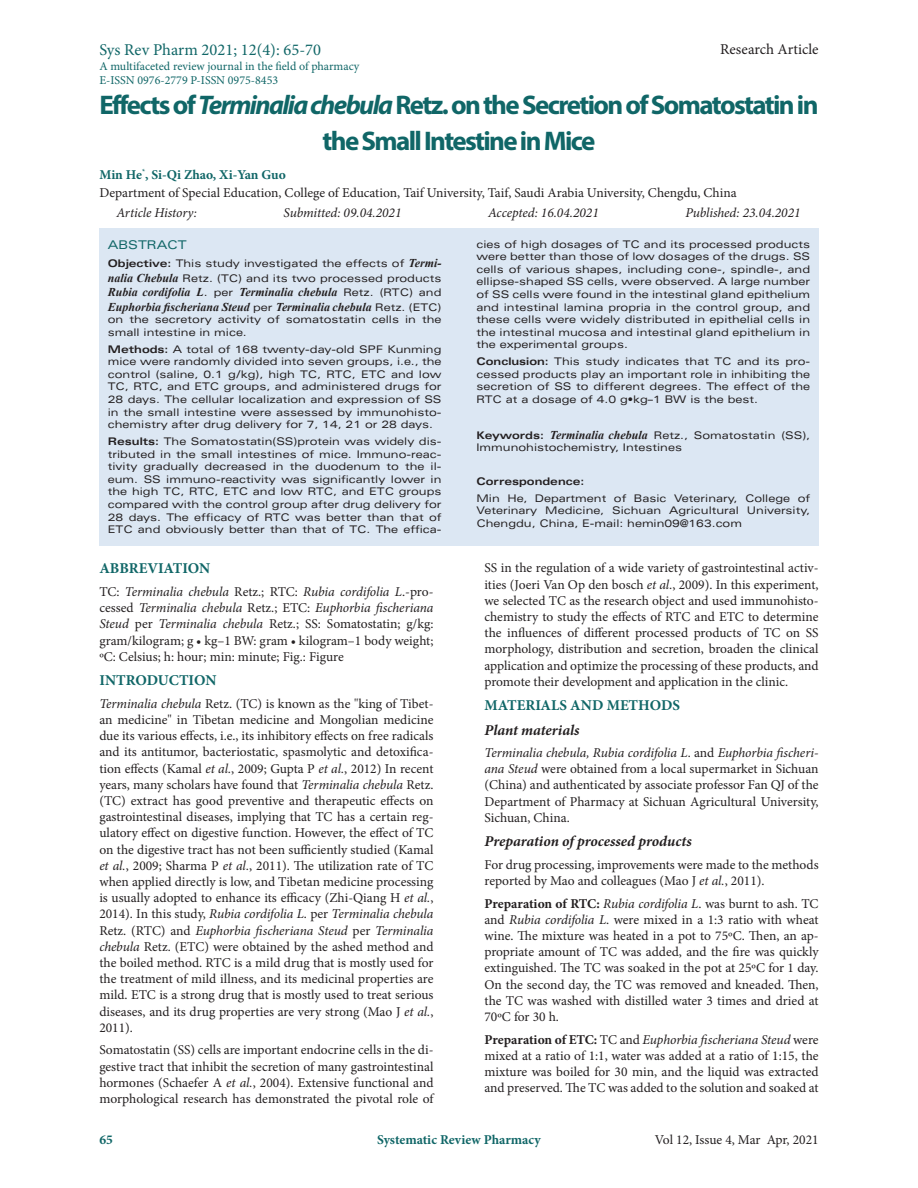
<style>
.page{position:relative;width:918px;height:1188px;background:#fff}
.page>*{position:absolute;margin:0;border:0;box-sizing:border-box;transform-origin:0 0}
.t1{font:700 27px/35.4px "Myriad Pro";letter-spacing:-.06em;color:#106667;text-align:center}
.t2{font:16.5px "Minion Pro";color:#106667}
.t3{font:italic 700 15px "Minion Pro";color:#231f20}
.t4{font:700 15px "Minion Pro";color:#106667}
.t5{font:15px "Minion Pro";color:#231f20}
.t6{font:13.5px/16.2px "Minion Pro";color:#231f20;text-align:justify}
.t7{font:italic 13.5px "Minion Pro";letter-spacing:-.005em;color:#231f20}
.t8{font:700 13.5px "Minion Pro";color:#106667}
.t9{font:italic 700 12px/14.4px "Times New Roman";color:#231f20}
.t10{font:12px/14.4px "Minion Pro";color:#106667}
.t11{font:expanded 12px "Univers LT Std";color:#106667}
.t12{font:expanded 10.5px/12.6px "Univers LT Std";color:#231f20;text-align:justify}
.t13{font:700 expanded 10.5px "Univers LT Std";color:#231f20}
.s1{font-style:italic}
.s2{font-weight:700}
.s3{font-family:"Times New Roman";font-weight:700;font-style:italic;font-stretch:normal;font-size:12px}
.s4{font-family:"Univers LT Std";font-weight:400;font-style:normal;font-stretch:expanded;font-size:10.5px}
</style>
<div class="page">
<div style="left:99px;top:228px;width:720px;height:318px;background:#dce7f3"></div>
<p class="t2" style="left:99px;top:39px;width:223px">Sys Rev Pharm 2021; 12(4): 65-70</p>
<p class="t10" style="left:99px;top:59px;width:262px">A multifaceted review journal in the field of pharmacy<br>E-ISSN 0976-2779 P-ISSN 0975-8453</p>
<p class="t5" style="left:720px;top:39px;width:100px">Research Article</p>
<p class="t1" style="left:99px;top:87px;width:721px">Effects of <span class="s1">Terminalia chebula</span> Retz. on the Secretion of Somatostatin in the Small Intestine in Mice</p>
<p class="t8" style="left:99px;top:165px;width:188px">Min He<sup>*</sup>, Si-Qi Zhao, Xi-Yan Guo</p>
<p class="t6" style="left:99px;top:185px;width:639px">Department of Special Education, College of Education, Taif University, Taif, Saudi Arabia University, Chengdu, China</p>
<p class="t7" style="left:116px;top:204px;width:82px">Article History:</p>
<p class="t7" style="left:284px;top:204px;width:119px">Submitted: 09.04.2021</p>
<p class="t7" style="left:488px;top:204px;width:112px">Accepted: 16.04.2021</p>
<p class="t7" style="left:685px;top:204px;width:117px">Published: 23.04.2021</p>
<p class="t11" style="left:108px;top:237px;width:80px">ABSTRACT</p>
<p class="t12" style="left:108px;top:256px;width:335px;line-height:14.4px"><span class="s2">Objective:</span> This study investigated the effects of <span class="s3">Termi&shy;nalia Chebula</span> Retz. (TC) and its two processed products</p>
<p class="t9" style="left:108px;top:285px;width:335px">Rubia cordifolia L<span class="s4">. per</span> Terminalia chebula <span class="s4">Retz. (RTC) and<br></span>Euphorbia fischeriana Steud <span class="s4">per</span> Terminalia chebula <span class="s4">Retz. (ETC)</span></p>
<p class="t12" style="left:108px;top:313px;width:335px">on the secretory activity of somatostatin cells in the small intestine in mice.</p>
<p class="t12" style="left:108px;top:342px;width:335px"><span class="s2">Methods:</span> A total of 168 twenty-day-old SPF Kunming mice were randomly divided into seven groups, i.e., the control (saline, 0.1 g/kg), high TC, RTC, ETC and low TC, RTC, and ETC groups, and administered drugs for 28 days. The cellular localization and expression of SS in the small intestine were assessed by immunohisto&shy;chemistry after drug delivery for 7, 14, 21 or 28 days.</p>
<p class="t12" style="left:108px;top:435px;width:335px"><span class="s2">Results:</span> The Somatostatin(SS)protein was widely dis&shy;tributed in the small intestines of mice. Immuno-reac&shy;tivity gradually decreased in the duodenum to the il&shy;eum. SS immuno-reactivity was significantly lower in the high TC, RTC, ETC and low RTC, and ETC groups compared with the control group after drug delivery for 28 days. The efficacy of RTC was better than that of ETC and obviously better than that of TC. The effica-</p>
<p class="t4" style="left:99px;top:558px;width:112px">ABBREVIATION</p>
<p class="t6" style="left:99px;top:584px;width:336px">TC: <span class="s1">Terminalia chebula</span> Retz.; RTC: <span class="s1">Rubia cordifolia L</span>.-pro&shy;cessed <span class="s1">Terminalia chebula</span> Retz.; ETC: <span class="s1">Euphorbia fischeriana Steud</span> per <span class="s1">Terminalia chebula</span> Retz.; SS: Somatostatin; g/kg: gram/kilogram; g • kg–1 BW: gram • kilogram–1 body weight; ºC: Celsius; h: hour; min: minute; Fig.: Figure</p>
<p class="t4" style="left:99px;top:670px;width:119px">INTRODUCTION</p>
<p class="t6" style="left:99px;top:695px;width:336px"><span class="s1">Terminalia chebula</span> Retz. (TC) is known as the "king of Tibet&shy;an medicine" in Tibetan medicine and Mongolian medicine due its various effects, i.e., its inhibitory effects on free radicals and its antitumor, bacteriostatic, spasmolytic and detoxifica&shy;tion effects (Kamal <span class="s1">et al.</span>, 2009; Gupta P <span class="s1">et al.</span>, 2012) In recent years, many scholars have found that <span class="s1">Terminalia chebula</span> Retz. (TC) extract has good preventive and therapeutic effects on gastrointestinal diseases, implying that TC has a certain reg&shy;ulatory effect on digestive function. However, the effect of TC on the digestive tract has not been sufficiently studied (Kamal <span class="s1">et al.</span>, 2009; Sharma P <span class="s1">et al.</span>, 2011). The utilization rate of TC when applied directly is low, and Tibetan medicine processing is usually adopted to enhance its efficacy (Zhi-Qiang H <span class="s1">et al.</span>, 2014). In this study, <span class="s1">Rubia cordifolia L</span>. per <span class="s1">Terminalia chebula </span>Retz. (RTC) and <span class="s1">Euphorbia fischeriana Steud</span> per <span class="s1">Terminalia chebula</span> Retz. (ETC) were obtained by the ashed method and the boiled method. RTC is a mild drug that is mostly used for the treatment of mild illness, and its medicinal properties are mild. ETC is a strong drug that is mostly used to treat serious diseases, and its drug properties are very strong (Mao J <span class="s1">et al.</span>, 2011).</p>
<p class="t6" style="left:99px;top:1042px;width:336px">Somatostatin (SS) cells are important endocrine cells in the di&shy;gestive tract that inhibit the secretion of many gastrointestinal hormones (Schaefer A <span class="s1">et al.</span>, 2004). Extensive functional and morphological research has demonstrated the pivotal role of</p>
<p class="t12" style="left:477px;top:237px;width:335px">cies of high dosages of TC and its processed products were better than those of low dosages of the drugs. SS cells of various shapes, including cone-, spindle-, and ellipse-shaped SS cells, were observed. A large number of SS cells were found in the intestinal gland epithelium and intestinal lamina propria in the control group, and these cells were widely distributed in epithelial cells in the intestinal mucosa and intestinal gland epithelium in the experimental groups.</p>
<p class="t12" style="left:477px;top:355px;width:335px"><span class="s2">Conclusion:</span> This study indicates that TC and its pro&shy;cessed products play an important role in inhibiting the secretion of SS to different degrees. The effect of the RTC at a dosage of 4.0 g•kg–1 BW is the best.</p>
<p class="t12" style="left:477px;top:428px;width:335px"><span class="s2">Keywords:</span> <span class="s3">Terminalia chebula</span> Retz., Somatostatin (SS),<br>Immunohistochemistry, Intestines</p>
<p class="t13" style="left:477px;top:475px;width:109px">Correspondence:</p>
<p class="t12" style="left:477px;top:492px;width:335px">Min He, Department of Basic Veterinary, College of Veterinary Medicine, Sichuan Agricultural University, Chengdu, China, E-mail: hemin09@163.com</p>
<p class="t6" style="left:485px;top:560px;width:336px">SS in the regulation of a wide variety of gastrointestinal activ&shy;ities (Joeri Van Op den bosch <span class="s1">et al.</span>, 2009). In this experiment, we selected TC as the research object and used immunohisto&shy;chemistry to study the effects of RTC and ETC to determine the influences of different processed products of TC on SS morphology, distribution and secretion, broaden the clinical application and optimize the processing of these products, and promote their development and application in the clinic.</p>
<p class="t4" style="left:485px;top:695px;width:197px">MATERIALS AND METHODS</p>
<p class="t3" style="left:485px;top:719px;width:97px">Plant materials</p>
<p class="t6" style="left:485px;top:745px;width:336px"><span class="s1">Terminalia chebula, Rubia cordifolia L</span>. and <span class="s1">Euphorbia fischeri&shy;ana Steud</span> were obtained from a local supermarket in Sichuan (China) and authenticated by associate professor Fan QJ of the Department of Pharmacy at Sichuan Agricultural University, Sichuan, China.</p>
<p class="t3" style="left:485px;top:831px;width:209px">Preparation of processed products</p>
<p class="t6" style="left:485px;top:856px;width:336px">For drug processing, improvements were made to the methods reported by Mao and colleagues (Mao J <span class="s1">et al.</span>, 2011).</p>
<p class="t6" style="left:485px;top:895px;width:336px"><span class="s2">Preparation of RTC:</span> <span class="s1">Rubia cordifolia L</span>. was burnt to ash. TC and <span class="s1">Rubia cordifolia L</span>. were mixed in a 1:3 ratio with wheat wine. The mixture was heated in a pot to 75ºC. Then, an ap&shy;propriate amount of TC was added, and the fire was quickly extinguished. The TC was soaked in the pot at 25ºC for 1 day.<br>On the second day, the TC was removed and kneaded. Then, the TC was washed with distilled water 3 times and dried at 70ºC for 30 h.</p>
<p class="t6" style="left:485px;top:1031px;width:336px"><span class="s2">Preparation of ETC:</span> TC and <span class="s1">Euphorbia fischeriana Steud</span> were mixed at a ratio of 1:1, water was added at a ratio of 1:15, the mixture was boiled for 30 min, and the liquid was extracted and preserved. The TC was added to the solution and soaked at</p>
<p class="t8" style="left:99px;top:1130px;width:15px">65</p>
<p class="t8" style="left:377px;top:1130px;width:165px">Systematic Review Pharmacy</p>
<p class="t6" style="left:655px;top:1131px;width:165px">Vol 12, Issue 4, Mar Apr, 2021</p>
</div>
